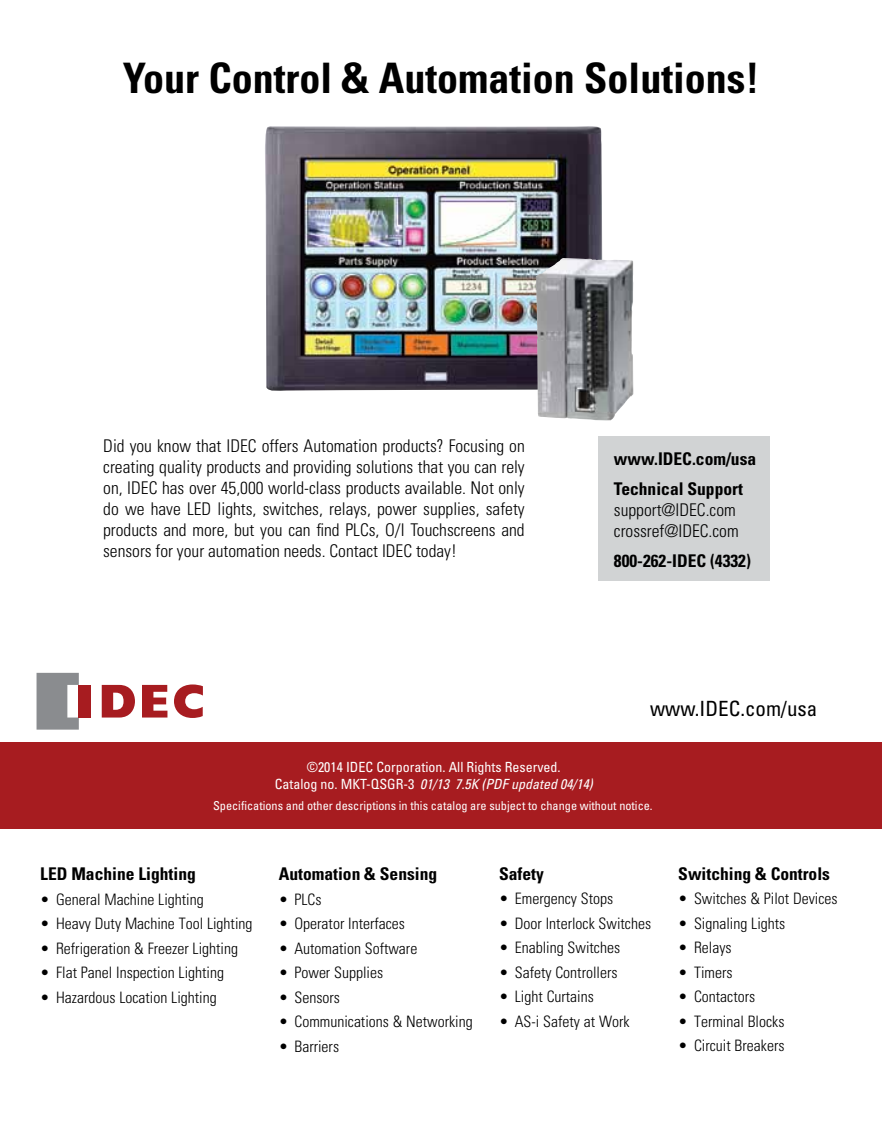
<style>
.page{position:relative;width:882px;height:1134px;background:#fff}
.page>*{position:absolute;margin:0;border:0;box-sizing:border-box;transform-origin:0 0}
.t1{font:700 condensed 42px "Univers LT Std";color:#000}
.t2{font:condensed 21px "Univers LT Std";color:#000}
.t3{font:300 condensed 17.5px/21px "Univers LT Std";color:#000}
.t4{font:700 condensed 17.5px/29.8px "Univers LT Std";color:#000}
.t5{font:300 condensed 15.75px "Univers LT Std";color:#000}
.t6{font:condensed 14px/16.8px "Univers LT Std";color:#fff;text-align:center}
.t7{font:condensed 12.25px "Univers LT Std";color:#fff}
.s1{font-style:italic}
</style>
<div class="page">
<div style="left:598px;top:437px;width:172px;height:144px;background:#d1d3d4"></div>
<div style="left:0;top:743px;width:882px;height:86px;background:#a71c20"></div>
<svg style="left:37px;top:673px;width:42px;height:57px;background:#9c9c9e"></svg>
<svg style="left:102px;top:685px;width:33px;height:33px"></svg>
<svg style="left:142px;top:685px;width:25px;height:33px"></svg>
<div style="left:79px;top:685px;width:12px;height:33px;background:#a71c20"></div>
<svg style="left:174px;top:684px;width:29px;height:34px"></svg>
<img style="left:265px;top:126px;width:338px;height:265px">
<img style="left:536px;top:258px;width:97px;height:163px">
<h1 class="t1" style="left:123px;top:53px;width:638px">Your Control &amp; Automation Solutions!</h1>
<p class="t3" style="left:103px;top:435px;width:423px;text-align:justify">Did you know that IDEC offers Automation products? Focusing on creating quality products and providing solutions that you can rely on, IDEC has over 45,000 world-class products available. Not only do we have LED lights, switches, relays, power supplies, safety products and more, but you can find PLCs, O/I Touchscreens and sensors for your automation needs. Contact IDEC today!</p>
<p class="t4" style="left:614px;top:444px;width:144px">www.IDEC.com/usa<br>Technical Support</p>
<p class="t3" style="left:614px;top:499px;width:126px">support@IDEC.com crossref@IDEC.com</p>
<p class="t4" style="left:614px;top:545px;width:139px">800-262-IDEC (4332)</p>
<p class="t6" style="left:275px;top:758px;width:320px">©2014 IDEC Corporation. All Rights Reserved.<br>Catalog no. MKT-QSGR-3 <span class="s1">01/13 7.5K (PDF updated 04/14)</span></p>
<h2 class="t2" style="left:650px;top:695px;width:169px">www.IDEC.com/usa</h2>
<p class="t7" style="left:203px;top:798px;width:441px">Specifications and other descriptions in this cat log are subject to change without notice.</p>
<p class="t7" style="left:213px;top:798px;width:441px">Specifications and other descriptions in this catalog are subject to change without notice.</p>
<p class="t4" style="left:40px;top:859px;width:157px">LED Machine Lighting</p>
<p class="t5" style="left:40px;top:890px;width:165px">• General Machine Lighting</p>
<p class="t5" style="left:40px;top:914px;width:214px">• Heavy Duty Machine Tool Lighting</p>
<p class="t5" style="left:40px;top:939px;width:199px">• Refrigeration &amp; Freezer Lighting</p>
<p class="t5" style="left:40px;top:963px;width:185px">• Flat Panel Inspection Lighting</p>
<p class="t5" style="left:40px;top:988px;width:178px">• Hazardous Location Lighting</p>
<p class="t4" style="left:279px;top:859px;width:160px">Automation &amp; Sensing</p>
<p class="t5" style="left:279px;top:890px;width:44px">• PLCs</p>
<p class="t5" style="left:279px;top:914px;width:128px">• Operator Interfaces</p>
<p class="t5" style="left:279px;top:939px;width:140px">• Automation Software</p>
<p class="t5" style="left:279px;top:963px;width:106px">• Power Supplies</p>
<p class="t5" style="left:279px;top:988px;width:63px">• Sensors</p>
<p class="t5" style="left:279px;top:1012px;width:196px">• Communications &amp; Networking</p>
<p class="t5" style="left:279px;top:1037px;width:62px">• Barriers</p>
<p class="t4" style="left:499px;top:858px;width:46px">Safety</p>
<p class="t5" style="left:499px;top:889px;width:116px">• Emergency Stops</p>
<p class="t5" style="left:499px;top:914px;width:154px">• Door Interlock Switches</p>
<p class="t5" style="left:499px;top:938px;width:123px">• Enabling Switches</p>
<p class="t5" style="left:499px;top:963px;width:120px">• Safety Controllers</p>
<p class="t5" style="left:499px;top:987px;width:96px">• Light Curtains</p>
<p class="t5" style="left:499px;top:1012px;width:132px">• AS-i Safety at Work</p>
<p class="t4" style="left:678px;top:858px;width:153px">Switching &amp; Controls</p>
<p class="t5" style="left:678px;top:889px;width:161px">• Switches &amp; Pilot Devices</p>
<p class="t5" style="left:678px;top:914px;width:109px">• Signaling Lights</p>
<p class="t5" style="left:678px;top:938px;width:55px">• Relays</p>
<p class="t5" style="left:678px;top:963px;width:56px">• Timers</p>
<p class="t5" style="left:678px;top:987px;width:78px">• Contactors</p>
<p class="t5" style="left:678px;top:1012px;width:108px">• Terminal Blocks</p>
<p class="t5" style="left:678px;top:1036px;width:108px">• Circuit Breakers</p>
</div>
